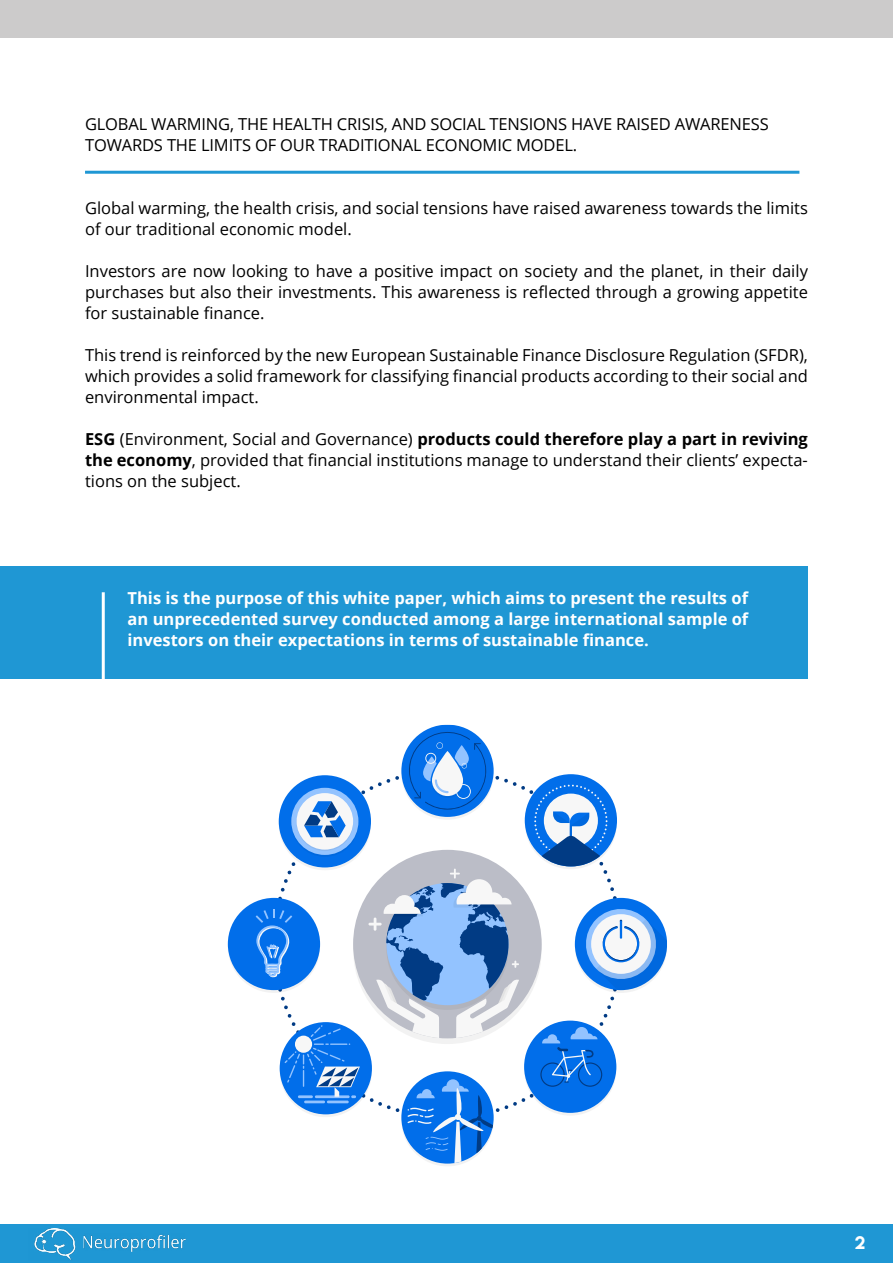
<style>
.page{position:relative;width:893px;height:1263px;background:#fff}
.page>*{position:absolute;margin:0;border:0;box-sizing:border-box;transform-origin:0 0}
.t1{font:16.5px/21px "Open Sans";color:#000;text-align:justify}
.t2{font:700 16.5px/21px "Open Sans";color:#fff;text-align:justify}
.t3{font:16.5px "Lemon Milk";color:#fff}
.s1{font-weight:700}
</style>
<div class="page">
<div style="left:0;top:1225px;width:893px;height:38px;background:#1f97d4"></div>
<img style="left:34px;top:1229px;width:42px;height:31px">
<img style="left:84px;top:1234px;width:102px;height:18px">
<div style="left:0;top:0;width:893px;height:38px;background:#cccbcb"></div>
<div style="left:0;top:566px;width:808px;height:113px;background:#1f97d4"></div>
<hr style="left:85px;top:171px;width:714px;height:3px;background:#1f97d4">
<hr style="left:102px;top:592px;width:3px;height:141px;background:#fff">
<svg style="left:272px;top:774px;width:351px;height:341px"></svg>
<div style="left:353px;top:850px;width:189px;height:188px;background:#bbbdc7;border-radius:50%"></div>
<svg style="left:368px;top:868px;width:151px;height:170px"></svg>
<svg style="left:524px;top:1023px;width:92px;height:92px"></svg>
<div style="left:524px;top:1020px;width:92px;height:93px;background:#016eea;border-radius:50%"></div>
<svg style="left:540px;top:1027px;width:62px;height:60px"></svg>
<div style="left:401px;top:725px;width:93px;height:92px;background:#016eea;border-radius:50%"></div>
<svg style="left:406px;top:728px;width:83px;height:84px"></svg>
<svg style="left:279px;top:778px;width:92px;height:92px"></svg>
<div style="left:279px;top:775px;width:92px;height:92px;background:#016eea;border-radius:50%"></div>
<svg style="left:291px;top:790px;width:67px;height:67px"></svg>
<div style="left:291px;top:788px;width:67px;height:67px;background:#93c3ff;border-radius:50%"></div>
<div style="left:297px;top:793px;width:56px;height:57px;background:#f7f7f7;border-radius:50%"></div>
<svg style="left:304px;top:801px;width:42px;height:36px"></svg>
<div style="left:575px;top:898px;width:92px;height:92px;background:#016eea;border-radius:50%"></div>
<svg style="left:583px;top:905px;width:84px;height:85px"></svg>
<svg style="left:228px;top:901px;width:92px;height:92px"></svg>
<div style="left:228px;top:898px;width:92px;height:92px;background:#016eea;border-radius:50%"></div>
<svg style="left:280px;top:1025px;width:92px;height:92px"></svg>
<div style="left:280px;top:1022px;width:92px;height:92px;background:#016eea;border-radius:50%"></div>
<hr style="left:304px;top:1100px;width:21px;height:3px;background:#93c3ff">
<hr style="left:327px;top:1100px;width:22px;height:3px;background:#93c3ff">
<svg style="left:285px;top:1025px;width:75px;height:73px"></svg>
<div style="left:401px;top:1071px;width:93px;height:92px;background:#016eea;border-radius:50%"></div>
<svg style="left:407px;top:1079px;width:86px;height:84px"></svg>
<div style="left:525px;top:774px;width:92px;height:92px;background:#016eea;border-radius:50%"></div>
<svg style="left:534px;top:785px;width:73px;height:81px"></svg>
<svg style="left:256px;top:909px;width:36px;height:68px"></svg>
<p class="t1" style="left:85px;top:113px;width:685px">GLOBAL WARMING, THE HEALTH CRISIS, AND SOCIAL TENSIONS HAVE RAISED AWARENESS<br>TOWARDS THE LIMITS OF OUR TRADITIONAL ECONOMIC MODEL.</p>
<p class="t1" style="left:85px;top:197px;width:724px">Global warming, the health crisis, and social tensions have raised awareness towards the limits of our traditional economic model.</p>
<p class="t1" style="left:85px;top:260px;width:724px">Investors are now looking to have a positive impact on society and the planet, in their daily purchases but also their investments. This awareness is reflected through a growing appetite for sustainable finance.</p>
<p class="t1" style="left:85px;top:344px;width:724px">This trend is reinforced by the new European Sustainable Finance Disclosure Regulation (SFDR), which provides a solid framework for classifying financial products according to their social and environmental impact.</p>
<p class="t1" style="left:85px;top:428px;width:724px"><span class="s1">ESG</span> (Environment, Social and Governance) <span class="s1">products could therefore play a part in reviving the economy</span>, provided that financial institutions manage to understand their clients’ expecta&shy;tions on the subject.</p>
<p class="t2" style="left:128px;top:587px;width:622px">This is the purpose of this white paper, which aims to present the results of an unprecedented survey conducted among a large international sample of investors on their expectations in terms of sustainable finance.</p>
<p class="t3" style="left:855px;top:1231px;width:12px">2</p>
</div>
